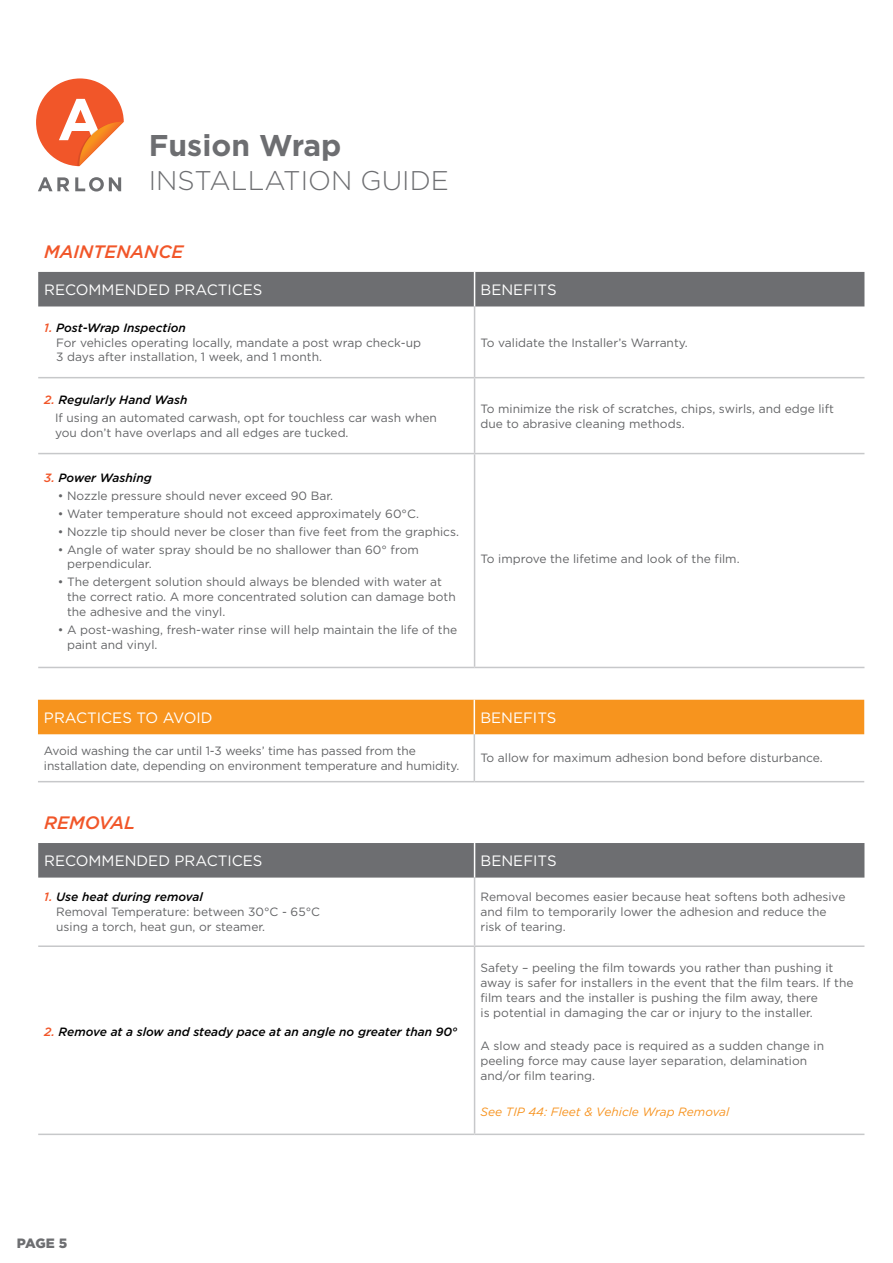
<style>
.page{position:relative;width:893px;height:1263px;background:#fff}
.page>*{position:absolute;margin:0;border:0;box-sizing:border-box;transform-origin:0 0}
.t1{font:700 30px "Gotham";color:#6d6e71}
.t2{font:300 27px "Gotham";color:#6d6e71}
.t3{font:italic 500 18px "Gotham";color:#f15629}
.t4{font:15px "Gotham";color:#fff}
.t5{font:900 13.5px "Gotham";color:#6d6e71}
.t6{font:12px/15px "Gotham";color:#636466}
.t7{font:italic 500 12px "Gotham";color:#000}
.t8{font:italic 12px "Gotham";color:#f79421}
.s1{font-weight:500;font-style:italic;color:#f15629}
.s2{font-weight:500;font-style:italic;color:#000}
.s3{color:#f15629}
</style>
<div class="page">
<svg style="left:38px;top:177px;width:31px;height:14px"></svg>
<svg style="left:75px;top:177px;width:46px;height:15px"></svg>
<svg style="left:36px;top:78px;width:88px;height:88px"></svg>
<div style="left:38px;top:272px;width:826px;height:34px;background:#6d6e71"></div>
<hr style="left:38px;top:377px;width:437px;height:1px;background:#c7c8ca">
<hr style="left:475px;top:377px;width:389px;height:1px;background:#c7c8ca">
<hr style="left:474px;top:272px;width:1px;height:34px;background:#fff">
<hr style="left:38px;top:453px;width:437px;height:1px;background:#c7c8ca">
<hr style="left:475px;top:453px;width:389px;height:1px;background:#c7c8ca">
<hr style="left:38px;top:667px;width:437px;height:1px;background:#c7c8ca">
<hr style="left:475px;top:667px;width:389px;height:1px;background:#c7c8ca">
<hr style="left:474px;top:306px;width:1px;height:71px;background:#c7c8ca">
<hr style="left:474px;top:378px;width:1px;height:75px;background:#c7c8ca">
<hr style="left:474px;top:454px;width:1px;height:213px;background:#c7c8ca">
<div style="left:38px;top:843px;width:826px;height:34px;background:#6d6e71"></div>
<hr style="left:38px;top:945px;width:437px;height:2px;background:#c7c8ca">
<hr style="left:475px;top:945px;width:389px;height:2px;background:#c7c8ca">
<hr style="left:474px;top:843px;width:1px;height:34px;background:#fff">
<hr style="left:38px;top:1133px;width:437px;height:2px;background:#c7c8ca">
<hr style="left:475px;top:1133px;width:389px;height:2px;background:#c7c8ca">
<hr style="left:474px;top:877px;width:1px;height:68px;background:#c7c8ca">
<hr style="left:474px;top:947px;width:1px;height:186px;background:#c7c8ca">
<div style="left:38px;top:700px;width:826px;height:34px;background:#f7941e"></div>
<hr style="left:474px;top:700px;width:1px;height:34px;background:#fff">
<hr style="left:38px;top:781px;width:436px;height:1px;background:#c7c8ca">
<hr style="left:474px;top:781px;width:390px;height:1px;background:#c7c8ca">
<hr style="left:474px;top:734px;width:1px;height:47px;background:#c7c8ca">
<h1 class="t1" style="left:149px;top:128px;width:194px">Fusion Wrap</h1>
<h2 class="t2" style="left:149px;top:166px;width:301px">INSTALLATION GUIDE</h2>
<h3 class="t3" style="left:44px;top:240px;width:141px">MAINTENANCE</h3>
<p class="t4" style="left:44px;top:282px;width:220px">RECOMMENDED PRACTICES</p>
<p class="t4" style="left:481px;top:282px;width:78px">BENEFITS</p>
<p class="t6" style="left:56px;top:320px;width:366px;line-height:14.4px;text-indent:-12px"><span class="s1">1.</span> <span class="s2">Post-Wrap Inspection<br></span>For vehicles operating locally, mandate a post wrap check-up<br>3 days after installation, 1 week, and 1 month.</p>
<p class="t6" style="left:481px;top:335px;width:209px">To validate the Installer’s Warranty.</p>
<p class="t6" style="left:55px;top:391px;width:383px;line-height:18px;text-indent:-11px"><span class="s1">2.</span> <span class="s2">Regularly Hand Wash<br></span>If using an automated carwash, opt for touchless car wash when</p>
<p class="t6" style="left:55px;top:425px;width:295px">you don’t have overlaps and all edges are tucked.</p>
<p class="t7" style="left:44px;top:470px;width:109px"><span class="s3">3.</span> Power Washing</p>
<p class="t6" style="left:58px;top:488px;width:277px">• Nozzle pressure should never exceed 90 Bar.</p>
<p class="t6" style="left:58px;top:506px;width:363px">• Water temperature should not exceed approximately 60°C.</p>
<p class="t6" style="left:58px;top:524px;width:403px">• Nozzle tip should never be closer than five feet from the graphics.</p>
<p class="t6" style="left:67px;top:542px;width:353px;line-height:14.4px;text-indent:-9px">• Angle of water spray should be no shallower than 60° from perpendicular.</p>
<p class="t6" style="left:67px;top:574px;width:390px;text-indent:-9px">• The detergent solution should always be blended with water at the correct ratio. A more concentrated solution can damage both the adhesive and the vinyl.</p>
<p class="t6" style="left:67px;top:623px;width:392px;line-height:14.4px;text-indent:-9px">• A post-washing, fresh-water rinse will help maintain the life of the paint and vinyl.</p>
<p class="t6" style="left:481px;top:402px;width:355px;line-height:14.4px">To minimize the risk of scratches, chips, swirls, and edge lift due to abrasive cleaning methods.</p>
<p class="t6" style="left:481px;top:551px;width:261px">To improve the lifetime and look of the film.</p>
<p class="t4" style="left:44px;top:709px;width:170px">PRACTICES TO AVOID</p>
<p class="t4" style="left:480px;top:709px;width:78px">BENEFITS</p>
<p class="t6" style="left:44px;top:743px;width:417px">Avoid washing the car until 1-3 weeks’ time has passed from the installation date, depending on environment temperature and humidity.</p>
<p class="t6" style="left:480px;top:750px;width:344px">To allow for maximum adhesion bond before disturbance.</p>
<h3 class="t3" style="left:44px;top:811px;width:93px">REMOVAL</h3>
<p class="t4" style="left:44px;top:853px;width:220px">RECOMMENDED PRACTICES</p>
<p class="t4" style="left:481px;top:853px;width:78px">BENEFITS</p>
<p class="t6" style="left:56px;top:889px;width:265px;text-indent:-12px"><span class="s1">1.</span> <span class="s2">Use heat during removal<br></span>Removal Temperature: between 30°C - 65°C using a torch, heat gun, or steamer.</p>
<p class="t6" style="left:481px;top:889px;width:366px">Removal becomes easier because heat softens both adhesive and film to temporarily lower the adhesion and reduce the risk of tearing.</p>
<p class="t7" style="left:44px;top:1024px;width:415px"><span class="s3">2.</span> Remove at a slow and steady pace at an angle no greater than 90°</p>
<p class="t6" style="left:481px;top:960px;width:374px">Safety – peeling the film towards you rather than pushing it away is safer for installers in the event that the film tears. If the film tears and the installer is pushing the film away, there<br>is potential in damaging the car or injury to the installer.</p>
<p class="t6" style="left:481px;top:1038px;width:345px">A slow and steady pace is required as a sudden change in peeling force may cause layer separation, delamination and/or film tearing.</p>
<p class="t8" style="left:481px;top:1105px;width:250px">See TIP 44: Fleet &amp; Vehicle Wrap Removal</p>
<p class="t5" style="left:17px;top:1235px;width:52px">PAGE 5</p>
</div>
